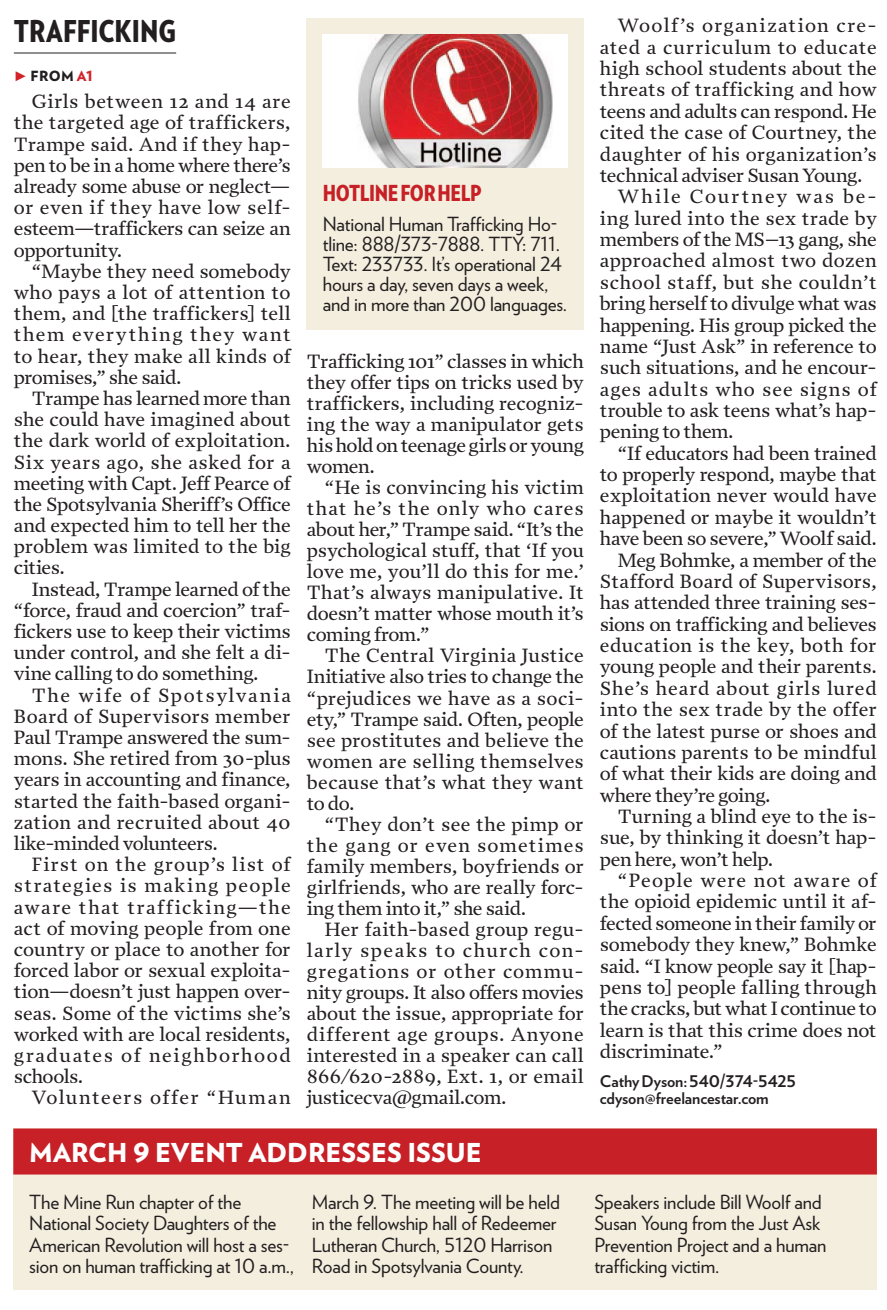
<style>
.page{position:relative;width:887px;height:1310px;background:#fff}
.page>*{position:absolute;margin:0;border:0;box-sizing:border-box;transform-origin:0 0}
.t1{font:900 30px "Verlag Condensed";color:#231f20}
.t2{font:900 26px "Verlag LF";color:#fff}
.t3{font:900 22px "Verlag Condensed";letter-spacing:-.02em;color:#c72027}
.t4{font:19.6px/21.2px "Prensa";letter-spacing:-.005em;color:#231f20;text-align:justify}
.t5{font:19.6px "Prensa";letter-spacing:-.025em;color:#231f20}
.t6{font:19.6px "Prensa";letter-spacing:-.03em;color:#231f20}
.t7{font:19.6px "Prensa";letter-spacing:.045em;color:#231f20}
.t8{font:19.6px "Prensa";letter-spacing:.015em;color:#231f20}
.t9{font:19.6px "Prensa";letter-spacing:.02em;color:#231f20}
.t10{font:19.6px "Prensa";letter-spacing:.065em;color:#231f20}
.t11{font:19.6px "Prensa";letter-spacing:.03em;color:#231f20}
.t12{font:19.6px "Prensa";letter-spacing:.025em;color:#231f20}
.t13{font:19.6px "Prensa";letter-spacing:.04em;color:#231f20}
.t14{font:19.6px "Prensa";letter-spacing:.095em;color:#231f20}
.t15{font:19.4px/21.4px "Verlag LF";letter-spacing:-.01em;color:#231f20}
.t16{font:700 16px/16.4px "Verlag LF";letter-spacing:-.005em;color:#231f20}
.t17{font:900 14px "Verlag LF";letter-spacing:.025em;color:#231f20}
.s1{font-family:"Arial";font-weight:700;color:#d2232a}
.s2{color:#d2232a}
</style>
<div class="page">
<hr style="left:14px;top:52px;width:162px;height:1px;background:#231f20">
<div style="left:307px;top:18px;width:277px;height:312px;background:#f3eede"></div>
<img style="left:323px;top:34px;width:245px;height:133px">
<div style="left:13px;top:1128px;width:864px;height:161px;background:#f3eede"></div>
<div style="left:13px;top:1128px;width:864px;height:46px;background:#c72027"></div>
<h1 class="t1" style="left:14px;top:15px;width:164px">TRAFFICKING</h1>
<p class="t17" style="left:14px;top:67px;width:81px"><span class="s1">►</span> FROM <span class="s2">A1</span></p>
<p class="t4" style="left:14px;top:92px;width:278px;text-indent:18px">Girls between 12 and 14 are the targeted age of traffickers, Trampe said. And if they hap&shy;pen to be in a home where there’s already some abuse or neglect— or even if they have low self&shy;esteem—traffickers can seize an opportunity.</p>
<p class="t4" style="left:14px;top:262px;width:278px;text-indent:18px">“Maybe they need somebody who pays a lot of attention to them, and [the traffickers] tell them everything they want to hear, they make all kinds of promises,” she said.</p>
<p class="t4" style="left:14px;top:389px;width:278px;text-indent:18px">Trampe has learned more than she could have imagined about the dark world of exploitation.<br>Six years ago, she asked for a meeting with Capt. Jeff Pearce of the Spotsylvania Sheriff’s Office and expected him to tell her the problem was limited to the big cities.</p>
<p class="t4" style="left:14px;top:579px;width:278px;text-indent:18px">Instead, Trampe learned of the “force, fraud and coercion” traf&shy;fickers use to keep their victims under control, and she felt a di&shy;vine calling to do something.</p>
<p class="t4" style="left:14px;top:685px;width:278px;text-indent:18px">The wife of Spotsylvania Board of Supervisors member Paul Trampe answered the sum&shy;mons. She retired from 30-plus years in accounting and finance, started the faith-based organi&shy;zation and recruited about 40 like-minded volunteers.</p>
<p class="t4" style="left:14px;top:855px;width:278px;text-indent:18px">First on the group’s list of strategies is making people aware that trafficking—the act of moving people from one country or place to another for forced labor or sexual exploita&shy;tion—doesn’t just happen over&shy;seas. Some of the victims she’s worked with are local residents, graduates of neighborhood schools.</p>
<p class="t10" style="left:32px;top:1089px;width:260px">Volunteers offer “Human</p>
<p class="t3" style="left:323px;top:180px;width:160px">HOTLINEFORHELP</p>
<p class="t15" style="left:323px;top:215px;width:246px;line-height:20px">National Human Trafficking Ho&shy;tline: 888/373-7888. TTY: 711.<br>Text: 233733. It’s operational 24 hours a day, seven days a week, and in more than 200 languages.</p>
<p class="t4" style="left:307px;top:352px;width:278px">Trafficking 101” classes in which they offer tips on tricks used by traffickers, including recogniz&shy;ing the way a manipulator gets his hold on teenage girls or young women.</p>
<p class="t4" style="left:307px;top:478px;width:278px;text-indent:18px">“He is convincing his victim that he’s the only who cares about her,” Trampe said. “It’s the psychological stuff, that ‘If you love me, you’ll do this for me.’ That’s always manipulative. It doesn’t matter whose mouth it’s coming from.”</p>
<p class="t4" style="left:307px;top:646px;width:278px;text-indent:18px">The Central Virginia Justice Initiative also tries to change the “prejudices we have as a soci&shy;ety,” Trampe said. Often, people see prostitutes and believe the women are selling themselves because that’s what they want to do.</p>
<p class="t4" style="left:307px;top:814px;width:278px;text-indent:18px">“They don’t see the pimp or the gang or even sometimes family members, boyfriends or girlfriends, who are really forc&shy;ing them into it,” she said.</p>
<p class="t4" style="left:307px;top:920px;width:278px;text-indent:18px">Her faith-based group regu&shy;larly speaks to church con&shy;gregations or other commu&shy;nity groups. It also offers movies about the issue, appropriate for different age groups. Anyone interested in a speaker can call 866/620-2889, Ext. 1, or email justicecva@gmail.com.</p>
<p class="t10" style="left:618px;top:18px;width:260px">Woolf’s organization cre-</p>
<p class="t7" style="left:600px;top:39px;width:278px">ated a curriculum to educate</p>
<p class="t4" style="left:600px;top:59px;width:279px">high school students about the</p>
<p class="t8" style="left:600px;top:82px;width:278px">threats of trafficking and how</p>
<p class="t6" style="left:600px;top:103px;width:278px">teens and adults can respond. He</p>
<p class="t4" style="left:600px;top:123px;width:278px">cited the case of Courtney, the</p>
<p class="t9" style="left:600px;top:146px;width:278px">daughter of his organization’s</p>
<p class="t4" style="left:600px;top:166px;width:264px">technical adviser Susan Young.</p>
<p class="t14" style="left:618px;top:189px;width:260px">While Courtney was be-</p>
<p class="t4" style="left:600px;top:209px;width:278px">ing lured into the sex trade by</p>
<p class="t5" style="left:600px;top:231px;width:278px">members of the MS–13 gang, she</p>
<p class="t9" style="left:600px;top:253px;width:278px">approached almost two dozen</p>
<p class="t11" style="left:600px;top:274px;width:278px">school staff, but she couldn’t</p>
<p class="t5" style="left:600px;top:295px;width:278px">bring herself to divulge what was</p>
<p class="t4" style="left:600px;top:315px;width:278px">happening. His group picked the</p>
<p class="t4" style="left:600px;top:337px;width:278px">name “Just Ask” in reference to</p>
<p class="t4" style="left:600px;top:358px;width:278px">such situations, and he encour-</p>
<p class="t7" style="left:600px;top:381px;width:278px">ages adults who see signs of</p>
<p class="t4" style="left:600px;top:401px;width:278px">trouble to ask teens what’s hap-</p>
<p class="t4" style="left:600px;top:422px;width:135px">pening to them.</p>
<p class="t4" style="left:618px;top:444px;width:260px">“If educators had been trained</p>
<p class="t4" style="left:600px;top:465px;width:278px">to properly respond, maybe that</p>
<p class="t4" style="left:600px;top:486px;width:278px">exploitation never would have</p>
<p class="t4" style="left:600px;top:508px;width:278px">happened or maybe it wouldn’t</p>
<p class="t5" style="left:600px;top:530px;width:278px">have been so severe,” Woolf said.</p>
<p class="t5" style="left:618px;top:552px;width:260px">Meg Bohmke, a member of the</p>
<p class="t4" style="left:600px;top:572px;width:278px">Stafford Board of Supervisors,</p>
<p class="t4" style="left:600px;top:593px;width:278px">has attended three training ses-</p>
<p class="t5" style="left:600px;top:616px;width:278px">sions on trafficking and believes</p>
<p class="t12" style="left:600px;top:637px;width:278px">education is the key, both for</p>
<p class="t4" style="left:600px;top:657px;width:278px">young people and their parents.</p>
<p class="t13" style="left:600px;top:680px;width:278px">She’s heard about girls lured</p>
<p class="t8" style="left:600px;top:701px;width:278px">into the sex trade by the offer</p>
<p class="t4" style="left:600px;top:721px;width:278px">of the latest purse or shoes and</p>
<p class="t4" style="left:600px;top:743px;width:278px">cautions parents to be mindful</p>
<p class="t4" style="left:600px;top:764px;width:278px">of what their kids are doing and</p>
<p class="t6" style="left:600px;top:787px;width:172px">where they’re going.</p>
<p class="t4" style="left:618px;top:807px;width:260px">Turning a blind eye to the is-</p>
<p class="t4" style="left:600px;top:828px;width:278px">sue, by thinking it doesn’t hap-</p>
<p class="t6" style="left:600px;top:851px;width:175px">pen here, won’t help.</p>
<p class="t7" style="left:618px;top:872px;width:260px">“People were not aware of</p>
<p class="t4" style="left:600px;top:892px;width:278px">the opioid epidemic until it af-</p>
<p class="t5" style="left:600px;top:915px;width:278px">fected someone in their family or</p>
<p class="t4" style="left:600px;top:935px;width:278px">somebody they knew,” Bohmke</p>
<p class="t6" style="left:600px;top:957px;width:278px">said. “I know people say it [hap-</p>
<p class="t4" style="left:600px;top:977px;width:278px">pens to] people falling through</p>
<p class="t6" style="left:600px;top:1000px;width:278px">the cracks, but what I continue to</p>
<p class="t4" style="left:600px;top:1020px;width:278px">learn is that this crime does not</p>
<p class="t4" style="left:600px;top:1041px;width:124px">discriminate.”</p>
<p class="t16" style="left:600px;top:1073px;width:198px">CathyDyson: 540/374-5425 cdyson@freelancestar.com</p>
<h2 class="t2" style="left:29px;top:1137px;width:454px">MARCH 9 EVENT ADDRESSES ISSUE</h2>
<p class="t15" style="left:29px;top:1192px;width:266px">The Mine Run chapter of the National Society Daughters of the American Revolution will host a ses&shy;sion on human trafficking at 10 a.m.,</p>
<p class="t15" style="left:312px;top:1192px;width:250px">March 9. The meeting will be held in the fellowship hall of Redeemer<br>Lutheran Church, 5120 Harrison<br>Road in Spotsylvania County.</p>
<p class="t15" style="left:594px;top:1192px;width:233px">Speakers include Bill Woolf and<br>Susan Young from the Just Ask<br>Prevention Project and a human trafficking victim.</p>
</div>
